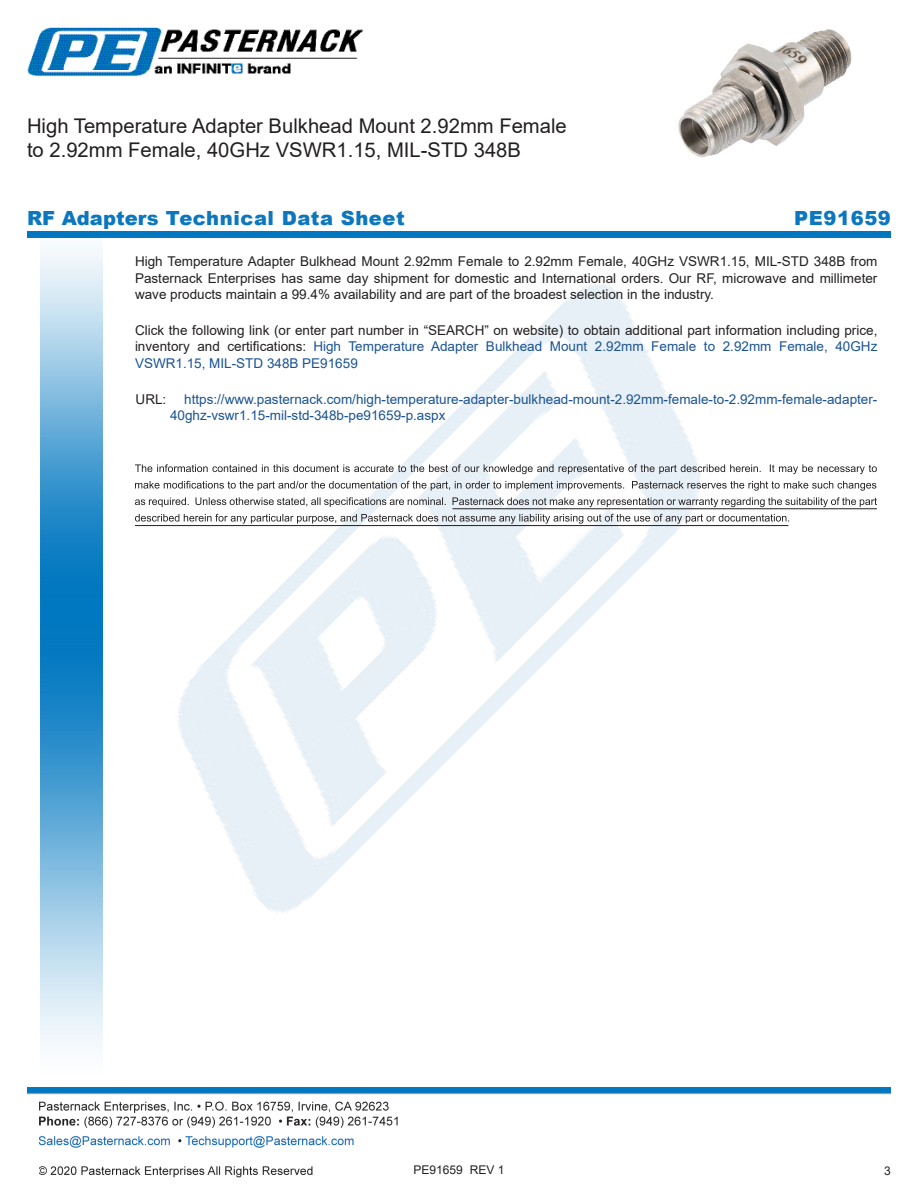
<style>
.page{position:relative;width:918px;height:1188px;background:#fff}
.page>*{position:absolute;margin:0;border:0;box-sizing:border-box;transform-origin:0 0}
.Web_Description_Para{font:20.25px/24.3px "Arial";color:#231f20}
.t1{font:900 19.5px "Arial";letter-spacing:.03em;color:#0c77be}
.Web_Description_Para-2{font:13.5px/16.2px "Arial";color:#231f20;text-align:justify}
.Web_Description_Para-3{font:13.5px/16.2px "Arial";color:#1a5392}
.t2{font:12px "Arial";color:#231f20}
.s1{color:#1a5392}
</style>
<div class="page">
<img style="left:39px;top:1101px;width:359px;height:77px">
<img style="left:40px;top:237px;width:62px;height:811px">
<img style="left:95px;top:244px;width:726px;height:726px">
<img style="left:27px;top:1088px;width:864px;height:7px">
<div style="left:27px;top:231px;width:864px;height:6px;background:#0177c0"></div>
<img style="left:27px;top:27px;width:337px;height:50px">
<svg style="left:135px;top:464px;width:742px;height:10px"></svg>
<svg style="left:135px;top:481px;width:741px;height:10px"></svg>
<svg style="left:135px;top:497px;width:742px;height:10px"></svg>
<svg style="left:135px;top:514px;width:654px;height:10px"></svg>
<hr style="left:453px;top:508px;width:424px;height:1px;background:#231f20">
<hr style="left:135px;top:525px;width:653px;height:1px;background:#231f20">
<img style="left:678px;top:29px;width:174px;height:128px">
<h1 class="Web_Description_Para" style="left:27px;top:114px;width:541px">High Temperature Adapter Bulkhead Mount 2.92mm Female to 2.92mm Female, 40GHz VSWR1.15, MIL-STD 348B</h1>
<p class="t1" style="left:27px;top:204px;width:379px">RF Adapters Technical Data Sheet</p>
<p class="t1" style="left:794px;top:204px;width:98px">PE91659</p>
<h1 class="Web_Description_Para-2" style="left:135px;top:253px;width:744px">High Temperature Adapter Bulkhead Mount 2.92mm Female to 2.92mm Female, 40GHz VSWR1.15, MIL-STD 348B from Pasternack Enterprises has same day shipment for domestic and International orders. Our RF, microwave and millimeter wave products maintain a 99.4% availability and are part of the broadest selection in the industry.</h1>
<h1 class="Web_Description_Para-2" style="left:135px;top:322px;width:744px">Click the following link (or enter part number in “SEARCH” on website) to obtain additional part information including price, inventory and certifications: <span class="s1">High Temperature Adapter Bulkhead Mount 2.92mm Female to 2.92mm Female, 40GHz VSWR1.15, MIL-STD 348B PE91659</span></h1>
<h1 class="Web_Description_Para-2" style="left:136px;top:391px;width:32px">URL:</h1>
<h1 class="Web_Description_Para-3" style="left:170px;top:391px;width:709px;text-indent:14px">https://www.pasternack.com/high-temperature-adapter-bulkhead-mount-2.92mm-female-to-2.92mm-female-adapter-<br>40ghz-vswr1.15-mil-std-348b-pe91659-p.aspx</h1>
<p class="t2" style="left:414px;top:1162px;width:92px">PE91659 REV 1</p>
<p class="t2" style="left:884px;top:1162px;width:8px">3</p>
</div>
